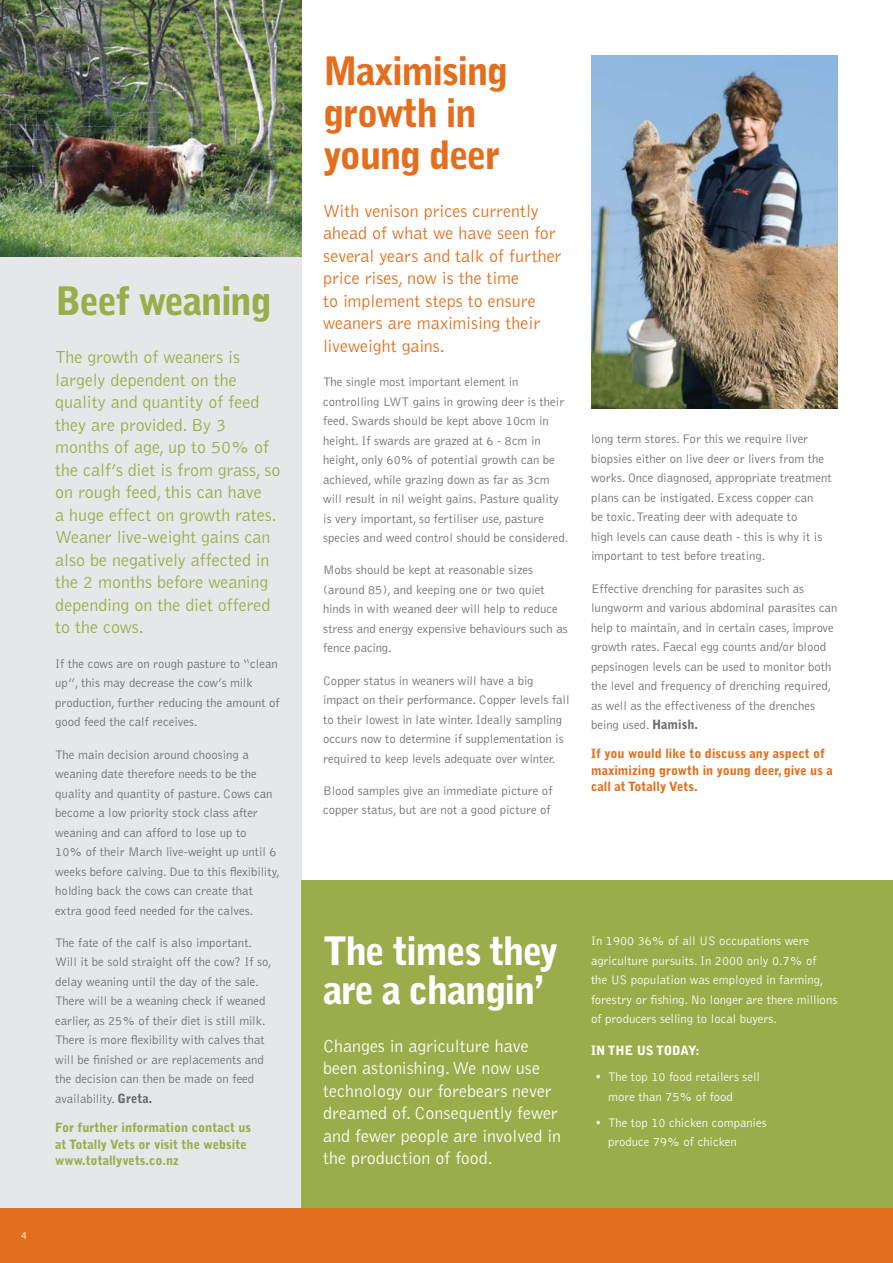
<style>
.page{position:relative;width:893px;height:1263px;background:#fff}
.page>*{position:absolute;margin:0;border:0;box-sizing:border-box;transform-origin:0 0}
.t1{font:900 39px/42px "Bell Gothic";letter-spacing:-.04em;color:#e36f1e}
.t2{font:900 39px/39px "Bell Gothic";letter-spacing:-.04em;color:#fff}
.t3{font:900 39px "Bell Gothic";letter-spacing:-.04em;color:#9bac4b}
.t4{font:300 18px/22.5px "Bell Gothic";color:#9bac4b}
.t5{font:300 18px/22.5px "Bell Gothic";color:#e36f1e}
.t6{font:300 18px/22.5px "Bell Gothic";color:#fff}
.t7{font:300 12.75px/19.5px "Bell Gothic";color:#6d6e70}
.t8{font:300 12.75px/19.5px "Bell Gothic";color:#fff}
.t9{font:900 12.75px/16.5px "Bell Gothic";color:#e36f1e}
.t10{font:900 12.75px/16.5px "Bell Gothic";color:#9bac4b}
.t11{font:900 12.75px "Bell Gothic";color:#fff}
.t12{font:300 10.5px "Bell Gothic";color:#fff}
.s1{font-weight:900}
</style>
<div class="page">
<div style="left:0;top:1208px;width:893px;height:55px;background:#e36f1e"></div>
<div style="left:0;top:0;width:302px;height:1208px;background:#e6e7e8"></div>
<div style="left:302px;top:880px;width:591px;height:328px;background:#9bac4b"></div>
<img style="left:591px;top:55px;width:247px;height:353px">
<img style="left:0;top:0;width:302px;height:256px">
<p class="t12" style="left:21px;top:1231px;width:7px">4</p>
<h1 class="t3" style="left:55px;top:287px;width:218px">Beef weaning</h1>
<p class="t4" style="left:55px;top:347px;width:227px">The growth of weaners is largely dependent on the quality and quantity of feed they are provided. By 3 months of age, up to 50% of the calf’s diet is from grass, so on rough feed, this can have<br>a huge effect on growth rates.<br>Weaner live-weight gains can also be negatively affected in the 2 months before weaning depending on the diet offered to the cows.</p>
<p class="t7" style="left:55px;top:655px;width:226px">If the cows are on rough pasture to “clean up”, this may decrease the cow’s milk production, further reducing the amount of good feed the calf receives.</p>
<p class="t7" style="left:55px;top:745px;width:226px">The main decision around choosing a weaning date therefore needs to be the quality and quantity of pasture. Cows can become a low priority stock class after weaning and can afford to lose up to<br>10% of their March live-weight up until 6 weeks before calving. Due to this flexibility, holding back the cows can create that extra good feed needed for the calves.</p>
<p class="t7" style="left:55px;top:934px;width:218px">The fate of the calf is also important.<br>Will it be sold straight off the cow? If so, delay weaning until the day of the sale.<br>There will be a weaning check if weaned earlier, as 25% of their diet is still milk.<br>There is more flexibility with calves that will be finished or are replacements and the decision can then be made on feed availability. <span class="s1">Greta.</span></p>
<p class="t10" style="left:55px;top:1120px;width:198px">For further information contact us at Totally Vets or visit the website www.totallyvets.co.nz</p>
<h1 class="t1" style="left:323px;top:53px;width:187px">Maximising growth in young deer</h1>
<h2 class="t5" style="left:323px;top:200px;width:240px">With venison prices currently ahead of what we have seen for several years and talk of further price rises, now is the time<br>to implement steps to ensure weaners are maximising their liveweight gains.</h2>
<p class="t7" style="left:323px;top:373px;width:247px">The single most important element in controlling LWT gains in growing deer is their feed. Swards should be kept above 10cm in height. If swards are grazed at 6 - 8cm in height, only 60% of potential growth can be achieved, while grazing down as far as 3cm will result in nil weight gains. Pasture quality is very important, so fertiliser use, pasture species and weed control should be considered.</p>
<p class="t7" style="left:323px;top:561px;width:246px">Mobs should be kept at reasonable sizes (around 85), and keeping one or two quiet hinds in with weaned deer will help to reduce stress and energy expensive behaviours such as fence pacing.</p>
<p class="t7" style="left:323px;top:671px;width:248px">Copper status in weaners will have a big impact on their performance. Copper levels fall to their lowest in late winter. Ideally sampling occurs now to determine if supplementation is required to keep levels adequate over winter.</p>
<p class="t7" style="left:323px;top:782px;width:231px">Blood samples give an immediate picture of copper status, but are not a good picture of</p>
<p class="t7" style="left:591px;top:430px;width:242px">long term stores. For this we require liver biopsies either on live deer or livers from the works. Once diagnosed, appropriate treatment plans can be instigated. Excess copper can<br>be toxic. Treating deer with adequate to<br>high levels can cause death - this is why it is important to test before treating.</p>
<p class="t7" style="left:591px;top:579px;width:248px">Effective drenching for parasites such as lungworm and various abdominal parasites can help to maintain, and in certain cases, improve growth rates. Faecal egg counts and/or blood pepsinogen levels can be used to monitor both the level and frequency of drenching required, as well as the effectiveness of the drenches being used. <span class="s1">Hamish.</span></p>
<p class="t9" style="left:591px;top:746px;width:243px">If you would like to discuss any aspect of maximizing growth in young deer, give us a call at Totally Vets.</p>
<h1 class="t2" style="left:323px;top:934px;width:237px">The times they are a changin’</h1>
<h2 class="t6" style="left:323px;top:1036px;width:239px">Changes in agriculture have been astonishing. We now use technology our forebears never dreamed of. Consequently fewer and fewer people are involved in the production of food.</h2>
<p class="t8" style="left:591px;top:932px;width:248px">In 1900 36% of all US occupations were agriculture pursuits. In 2000 only 0.7% of<br>the US population was employed in farming, forestry or fishing. No longer are there millions of producers selling to local buyers.</p>
<p class="t11" style="left:591px;top:1046px;width:110px">IN THE US TODAY:</p>
<p class="t8" style="left:608px;top:1068px;width:154px;text-indent:-13px">• The top 10 food retailers sell more than 75% of food</p>
<p class="t8" style="left:608px;top:1113px;width:160px;text-indent:-13px">• The top 10 chicken companies produce 79% of chicken</p>
</div>
